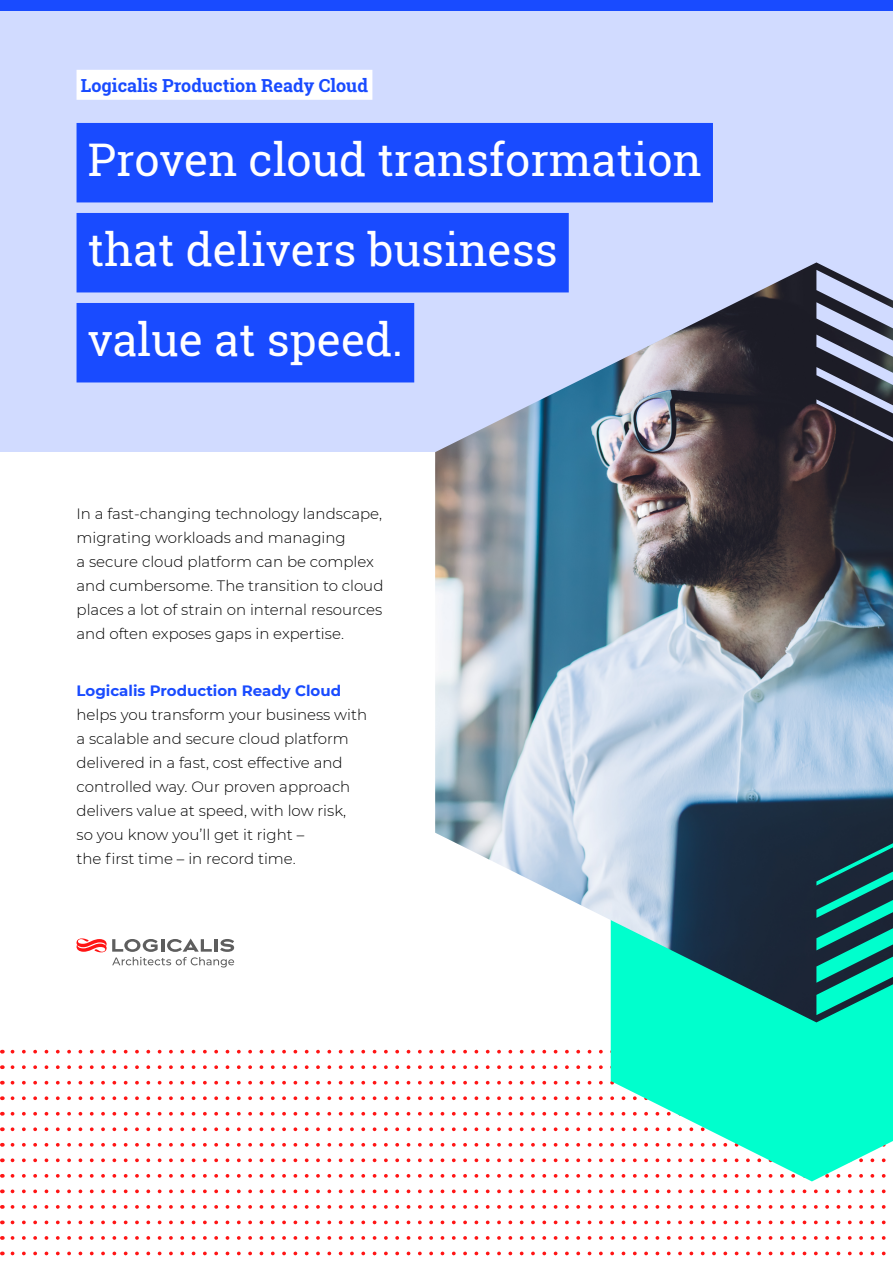
<style>
.page{position:relative;width:893px;height:1263px;background:#fff}
.page>*{position:absolute;margin:0;border:0;box-sizing:border-box;transform-origin:0 0}
.t1{font:45px/90px "Roboto Slab";color:#fff}
.t2{font:700 18px "Roboto Slab";color:#194bff}
.t3{font:300 15px/24px "Montserrat";color:#000}
.t4{font:700 15px "Montserrat";color:#194bff}
</style>
<div class="page">
<div style="left:0;top:0;width:893px;height:451px;background:#d1dbff"></div>
<div style="left:0;top:0;width:893px;height:10px;background:#194bff"></div>
<svg style="left:2px;top:1050px;width:609px;height:3px"></svg>
<svg style="left:2px;top:1143px;width:609px;height:4px"></svg>
<svg style="left:2px;top:1065px;width:609px;height:4px"></svg>
<svg style="left:2px;top:1081px;width:609px;height:3px"></svg>
<svg style="left:2px;top:1096px;width:609px;height:4px"></svg>
<svg style="left:2px;top:1112px;width:609px;height:3px"></svg>
<svg style="left:2px;top:1127px;width:609px;height:4px"></svg>
<svg style="left:2px;top:1158px;width:609px;height:4px"></svg>
<svg style="left:2px;top:1174px;width:609px;height:4px"></svg>
<svg style="left:2px;top:1189px;width:882px;height:4px"></svg>
<svg style="left:2px;top:1205px;width:882px;height:4px"></svg>
<svg style="left:2px;top:1220px;width:882px;height:4px"></svg>
<svg style="left:2px;top:1236px;width:882px;height:4px"></svg>
<svg style="left:2px;top:1251px;width:882px;height:4px"></svg>
<svg style="left:611px;top:1022px;width:282px;height:159px;fill:#00ffcd"></svg>
<svg style="left:77px;top:938px;width:157px;height:29px"></svg>
<div style="left:77px;top:123px;width:636px;height:79px;background:#194bff"></div>
<div style="left:77px;top:213px;width:492px;height:79px;background:#194bff"></div>
<div style="left:77px;top:303px;width:337px;height:79px;background:#194bff"></div>
<div style="left:77px;top:70px;width:295px;height:30px;background:#fff"></div>
<img style="left:435px;top:262px;width:458px;height:760px">
<p class="t2" style="left:81px;top:73px;width:289px">Logicalis Production Ready Cloud</p>
<h1 class="t1" style="left:88px;top:114px;width:616px">Proven cloud transformation that delivers business<br>value at speed.</h1>
<p class="t3" style="left:77px;top:501px;width:308px">In a fast-changing technology landscape, migrating workloads and managing<br>a secure cloud platform can be complex and cumbersome. The transition to cloud places a lot of strain on internal resources and often exposes gaps in expertise.</p>
<p class="t4" style="left:77px;top:680px;width:266px">Logicalis Production Ready Cloud</p>
<p class="t3" style="left:77px;top:702px;width:292px">helps you transform your business with a scalable and secure cloud platform delivered in a fast, cost effective and controlled way. Our proven approach delivers value at speed, with low risk,<br>so you know you’ll get it right –<br>the first time – in record time.</p>
</div>
